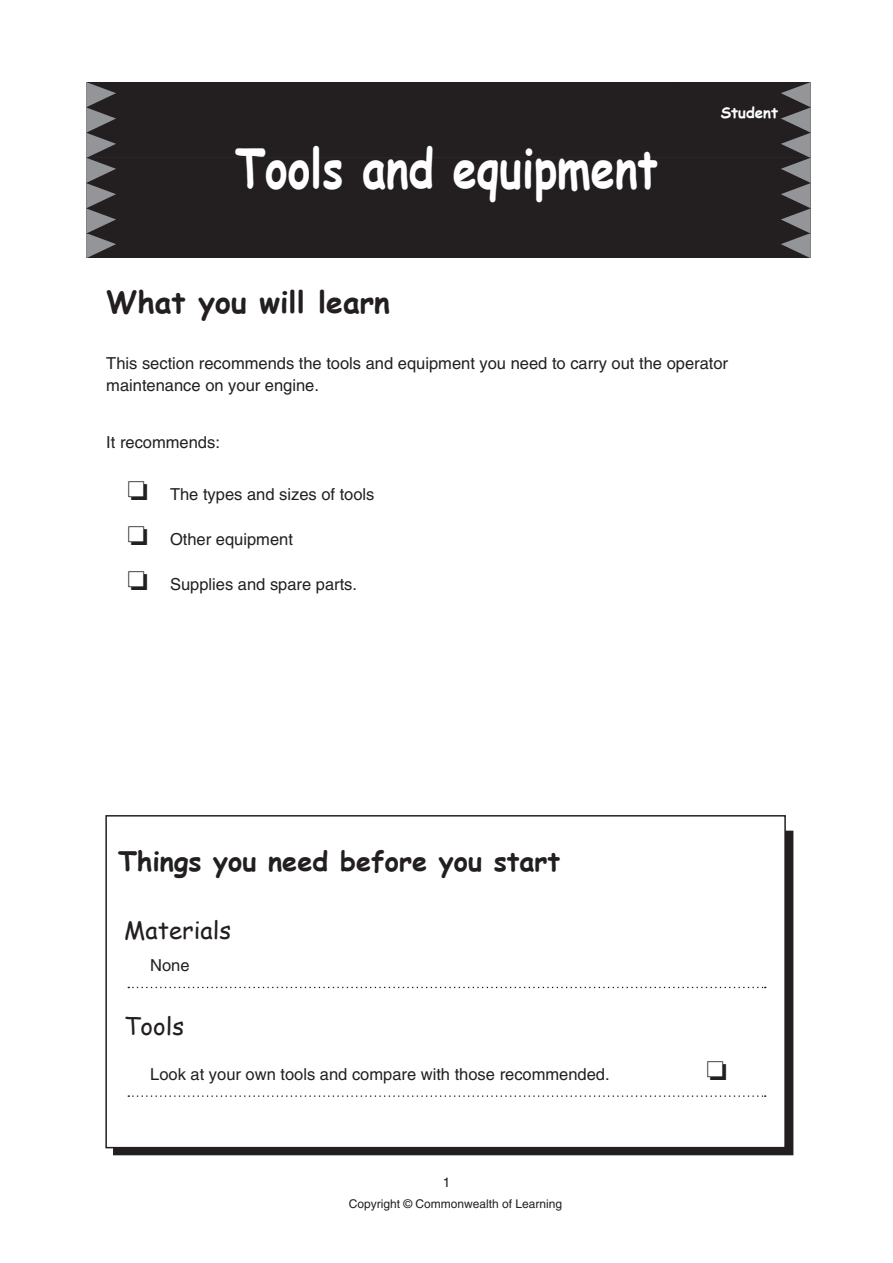
<style>
.page{position:relative;width:893px;height:1263px;background:#fff}
.page>*{position:absolute;margin:0;border:0;box-sizing:border-box;transform-origin:0 0}
.t1{font:700 54px "Comic Sans MS";color:#fff;scale:.8 1}
.t2{font:700 30px "Comic Sans MS";color:#231f20}
.t3{font:700 27px "Comic Sans MS";color:#231f20}
.t4{font:24px "Comic Sans MS";color:#231f20}
.t5{font:16.5px/21.8px "Helvetica";color:#231f20}
.t6{font:700 15px "Comic Sans MS";color:#fff}
.t7{font:12px "Helvetica";color:#231f20}
</style>
<div class="page">
<div style="left:87px;top:183px;width:723px;height:74px;background:#231f20"></div>
<div style="left:86px;top:182px;width:725px;height:76px;border:2px solid #231f20"></div>
<div style="left:87px;top:83px;width:723px;height:74px;background:#231f20"></div>
<div style="left:86px;top:82px;width:725px;height:76px;border:2px solid #231f20"></div>
<div style="left:87px;top:158px;width:723px;height:75px;background:#231f20"></div>
<svg style="left:86px;top:82px;width:30px;height:176px"></svg>
<svg style="left:781px;top:82px;width:30px;height:176px"></svg>
<div style="left:105px;top:815px;width:681px;height:333px;border:2px solid #231f20"></div>
<svg style="left:128px;top:987px;width:638px;height:1px"></svg>
<svg style="left:128px;top:1095px;width:638px;height:2px"></svg>
<h1 class="t1" style="left:235px;top:128px;width:530px">Tools and equipment</h1>
<p class="t6" style="left:721px;top:102px;width:59px">Student</p>
<h2 class="t2" style="left:106px;top:280px;width:285px">What you will learn</h2>
<p class="t5" style="left:106px;top:352px;width:623px">This section recommends the tools and equipment you need to carry out the operator maintenance on your engine.</p>
<p class="t5" style="left:106px;top:432px;width:115px">It recommends:</p>
<p class="t5" style="left:128px;top:483px;width:249px">❏ The types and sizes of tools</p>
<p class="t5" style="left:128px;top:528px;width:167px">❏ Other equipment</p>
<p class="t5" style="left:128px;top:574px;width:231px">❏ Supplies and spare parts.</p>
<h3 class="t3" style="left:118px;top:841px;width:444px">Things you need before you start</h3>
<h3 class="t4" style="left:124px;top:912px;width:108px">Materials</h3>
<p class="t5" style="left:150px;top:954px;width:41px">None</p>
<h3 class="t4" style="left:124px;top:1008px;width:61px">Tools</h3>
<p class="t5" style="left:150px;top:1063px;width:461px">Look at your own tools and compare with those recommended.</p>
<p class="t7" style="left:349px;top:1197px;width:215px">Copyright © Commonwealth of Learning</p>
</div>
